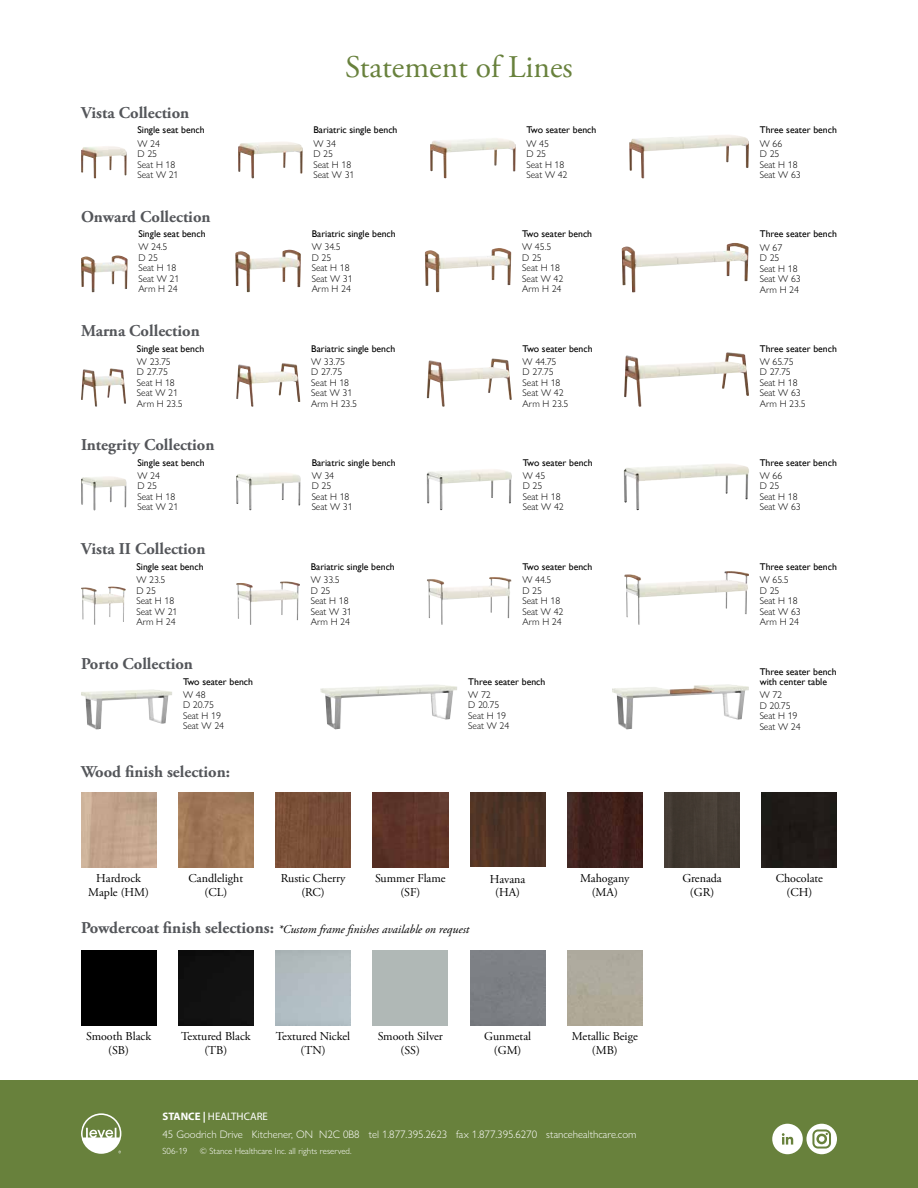
<style>
.page{position:relative;width:918px;height:1188px;background:#fff}
.page>*{position:absolute;margin:0;border:0;box-sizing:border-box;transform-origin:0 0}
.t1{font:31.5px "Adobe Garamond Pro";color:#68813c}
.t2{font:700 16.5px "Adobe Garamond Pro";color:#54565a}
.t3{font:12px/13.5px "Adobe Garamond Pro";color:#000;text-align:center}
.t4{font:italic 12px "Adobe Garamond Pro";color:#000}
.t5{font:300 10.8px "Gill Sans Nova";color:#fff}
.t6{font:10.8px "Myriad Pro";color:#fff}
.t7{font:300 9.75px/10.5px "Gill Sans Nova";color:#000}
.t8{font:9.75px/10.5px "Gill Sans";color:#000}
.t9{font:300 9px "Gill Sans Nova";color:#fff}
.s1{font-weight:700;font-style:normal;font-size:16.5px;color:#54565a}
.s2{font-weight:700}
</style>
<div class="page">
<img style="left:81px;top:146px;width:46px;height:32px">
<img style="left:238px;top:142px;width:65px;height:36px">
<img style="left:430px;top:138px;width:86px;height:40px">
<img style="left:629px;top:135px;width:120px;height:43px">
<img style="left:81px;top:255px;width:47px;height:37px">
<img style="left:235px;top:250px;width:66px;height:42px">
<img style="left:425px;top:248px;width:86px;height:44px">
<img style="left:622px;top:243px;width:127px;height:49px">
<img style="left:81px;top:368px;width:45px;height:39px">
<img style="left:236px;top:363px;width:64px;height:44px">
<img style="left:427px;top:358px;width:85px;height:49px">
<img style="left:624px;top:352px;width:125px;height:55px">
<img style="left:81px;top:587px;width:45px;height:38px">
<img style="left:236px;top:582px;width:64px;height:43px">
<img style="left:427px;top:577px;width:84px;height:48px">
<img style="left:624px;top:571px;width:125px;height:54px">
<img style="left:81px;top:476px;width:46px;height:34px">
<img style="left:236px;top:474px;width:65px;height:36px">
<img style="left:427px;top:469px;width:85px;height:41px">
<img style="left:624px;top:464px;width:125px;height:46px">
<div style="left:81px;top:950px;width:75px;height:76px;background:#000"></div>
<div style="left:178px;top:950px;width:76px;height:76px;background:#121212"></div>
<div style="left:373px;top:950px;width:75px;height:76px;background:#b0b8b6"></div>
<div style="left:0;top:1080px;width:918px;height:108px;background:#68813c"></div>
<svg style="left:81px;top:1113px;width:40px;height:41px"></svg>
<img style="left:81px;top:689px;width:91px;height:40px">
<img style="left:320px;top:684px;width:137px;height:45px">
<img style="left:612px;top:684px;width:137px;height:45px">
<svg style="left:772px;top:1124px;width:65px;height:30px"></svg>
<img style="left:81px;top:792px;width:75px;height:76px">
<img style="left:178px;top:792px;width:76px;height:76px">
<img style="left:275px;top:792px;width:76px;height:76px">
<img style="left:373px;top:792px;width:75px;height:76px">
<img style="left:567px;top:792px;width:76px;height:76px">
<div style="left:664px;top:792px;width:76px;height:76px;background:#433b33"></div>
<div style="left:762px;top:792px;width:75px;height:76px;background:#1f1a17"></div>
<img style="left:471px;top:792px;width:75px;height:75px">
<h2 class="t2" style="left:81px;top:103px;width:110px">Vista Collection</h2>
<p class="t8" style="left:137px;top:125px;width:69px">Single seat bench</p>
<p class="t7" style="left:137px;top:138px;width:43px">W 24<br>D 25<br>Seat H 18<br>Seat W 21</p>
<h2 class="t2" style="left:81px;top:207px;width:131px">Onward Collection</h2>
<p class="t8" style="left:138px;top:229px;width:69px">Single seat bench</p>
<p class="t7" style="left:138px;top:242px;width:43px">W 24.5<br>D 25<br>Seat H 18<br>Seat W 21<br>Arm H 24</p>
<h2 class="t2" style="left:81px;top:321px;width:120px">Marna Collection</h2>
<p class="t8" style="left:137px;top:343px;width:69px">Single seat bench</p>
<p class="t7" style="left:137px;top:356px;width:47px">W 23.75<br>D 27.75<br>Seat H 18<br>Seat W 21<br>Arm H 23.5</p>
<h2 class="t2" style="left:81px;top:436px;width:135px">Integrity Collection</h2>
<p class="t8" style="left:137px;top:457px;width:69px">Single seat bench</p>
<p class="t7" style="left:137px;top:470px;width:43px">W 24<br>D 25<br>Seat H 18<br>Seat W 21</p>
<h2 class="t2" style="left:81px;top:539px;width:126px">Vista II Collection</h2>
<p class="t8" style="left:136px;top:561px;width:69px">Single seat bench</p>
<p class="t7" style="left:136px;top:574px;width:43px">W 23.5<br>D 25<br>Seat H 18<br>Seat W 21<br>Arm H 24</p>
<h2 class="t2" style="left:81px;top:654px;width:113px">Porto Collection</h2>
<p class="t8" style="left:183px;top:676px;width:71px">Two seater bench</p>
<p class="t7" style="left:183px;top:689px;width:43px">W 48<br>D 20.75<br>Seat H 19<br>Seat W 24</p>
<h2 class="t2" style="left:81px;top:763px;width:151px">Wood finish selection:</h2>
<h1 class="t1" style="left:345px;top:48px;width:229px">Statement of Lines</h1>
<p class="t8" style="left:313px;top:125px;width:86px">Bariatric single bench</p>
<p class="t7" style="left:313px;top:138px;width:43px">W 34<br>D 25<br>Seat H 18<br>Seat W 31</p>
<p class="t8" style="left:312px;top:229px;width:86px">Bariatric single bench</p>
<p class="t7" style="left:312px;top:242px;width:43px">W 34.5<br>D 25<br>Seat H 18<br>Seat W 31<br>Arm H 24</p>
<p class="t8" style="left:311px;top:343px;width:86px">Bariatric single bench</p>
<p class="t7" style="left:311px;top:356px;width:47px">W 33.75<br>D 27.75<br>Seat H 18<br>Seat W 31<br>Arm H 23.5</p>
<p class="t8" style="left:312px;top:457px;width:86px">Bariatric single bench</p>
<p class="t7" style="left:312px;top:470px;width:43px">W 34<br>D 25<br>Seat H 18<br>Seat W 31</p>
<p class="t8" style="left:311px;top:561px;width:86px">Bariatric single bench</p>
<p class="t7" style="left:311px;top:574px;width:43px">W 33.5<br>D 25<br>Seat H 18<br>Seat W 31<br>Arm H 24</p>
<p class="t8" style="left:526px;top:125px;width:71px">Two seater bench</p>
<p class="t7" style="left:526px;top:138px;width:43px">W 45<br>D 25<br>Seat H 18<br>Seat W 42</p>
<p class="t8" style="left:522px;top:229px;width:71px">Two seater bench</p>
<p class="t7" style="left:522px;top:242px;width:43px">W 45.5<br>D 25<br>Seat H 18<br>Seat W 42<br>Arm H 24</p>
<p class="t8" style="left:523px;top:343px;width:71px">Two seater bench</p>
<p class="t7" style="left:523px;top:356px;width:47px">W 44.75<br>D 27.75<br>Seat H 18<br>Seat W 42<br>Arm H 23.5</p>
<p class="t8" style="left:523px;top:457px;width:71px">Two seater bench</p>
<p class="t7" style="left:523px;top:470px;width:43px">W 45<br>D 25<br>Seat H 18<br>Seat W 42</p>
<p class="t8" style="left:522px;top:561px;width:71px">Two seater bench</p>
<p class="t7" style="left:522px;top:574px;width:43px">W 44.5<br>D 25<br>Seat H 18<br>Seat W 42<br>Arm H 24</p>
<p class="t8" style="left:468px;top:676px;width:79px">Three seater bench</p>
<p class="t7" style="left:468px;top:689px;width:43px">W 72<br>D 20.75<br>Seat H 19<br>Seat W 24</p>
<p class="t8" style="left:760px;top:125px;width:79px">Three seater bench</p>
<p class="t7" style="left:760px;top:138px;width:43px">W 66<br>D 25<br>Seat H 18<br>Seat W 63</p>
<p class="t8" style="left:760px;top:229px;width:79px">Three seater bench</p>
<p class="t7" style="left:760px;top:242px;width:43px">W 67<br>D 25<br>Seat H 18<br>Seat W 63<br>Arm H 24</p>
<p class="t8" style="left:760px;top:343px;width:79px">Three seater bench</p>
<p class="t7" style="left:760px;top:356px;width:47px">W 65.75<br>D 27.75<br>Seat H 18<br>Seat W 63<br>Arm H 23.5</p>
<p class="t8" style="left:760px;top:457px;width:79px">Three seater bench</p>
<p class="t7" style="left:760px;top:470px;width:43px">W 66<br>D 25<br>Seat H 18<br>Seat W 63</p>
<p class="t8" style="left:760px;top:561px;width:79px">Three seater bench</p>
<p class="t7" style="left:760px;top:574px;width:43px">W 65.5<br>D 25<br>Seat H 18<br>Seat W 63<br>Arm H 24</p>
<p class="t8" style="left:760px;top:666px;width:79px">Three seater bench with center table</p>
<p class="t7" style="left:760px;top:690px;width:43px">W 72<br>D 20.75<br>Seat H 19<br>Seat W 24</p>
<p class="t3" style="left:88px;top:872px;width:62px">Hardrock<br>Maple (HM)</p>
<p class="t3" style="left:189px;top:872px;width:56px">Candlelight (CL)</p>
<p class="t3" style="left:281px;top:872px;width:66px">Rustic Cherry (RC)</p>
<p class="t3" style="left:375px;top:872px;width:72px">Summer Flame (SF)</p>
<p class="t3" style="left:580px;top:872px;width:51px">Mahogany (MA)</p>
<p class="t3" style="left:682px;top:872px;width:41px">Grenada (GR)</p>
<p class="t3" style="left:776px;top:872px;width:49px">Chocolate (CH)</p>
<p class="t3" style="left:490px;top:873px;width:37px">Havana (HA)</p>
<p class="t4" style="left:81px;top:922px;width:390px"><span class="s1">Powdercoat finish selections:</span> *Custom frame finishes available on request</p>
<p class="t3" style="left:86px;top:1030px;width:67px">Smooth Black (SB)</p>
<p class="t3" style="left:181px;top:1030px;width:71px">Textured Black (TB)</p>
<p class="t3" style="left:276px;top:1030px;width:76px">Textured Nickel (TN)</p>
<p class="t3" style="left:378px;top:1030px;width:67px">Smooth Silver (SS)</p>
<p class="t3" style="left:484px;top:1030px;width:48px">Gunmetal (GM)</p>
<p class="t3" style="left:572px;top:1030px;width:67px">Metallic Beige (MB)</p>
<p class="t6" style="left:163px;top:1110px;width:107px"><span class="s2">STANCE |</span> HEALTHCARE</p>
<p class="t5" style="left:163px;top:1128px;width:475px">45 Goodrich Drive Kitchener, ON N2C 0B8 tel 1.877.395.2623 fax 1.877.395.6270 stancehealthcare.com</p>
<p class="t9" style="left:163px;top:1145px;width:26px">S06-19</p>
<p class="t9" style="left:200px;top:1145px;width:153px">© Stance Healthcare Inc. all rights reserved.</p>
</div>
